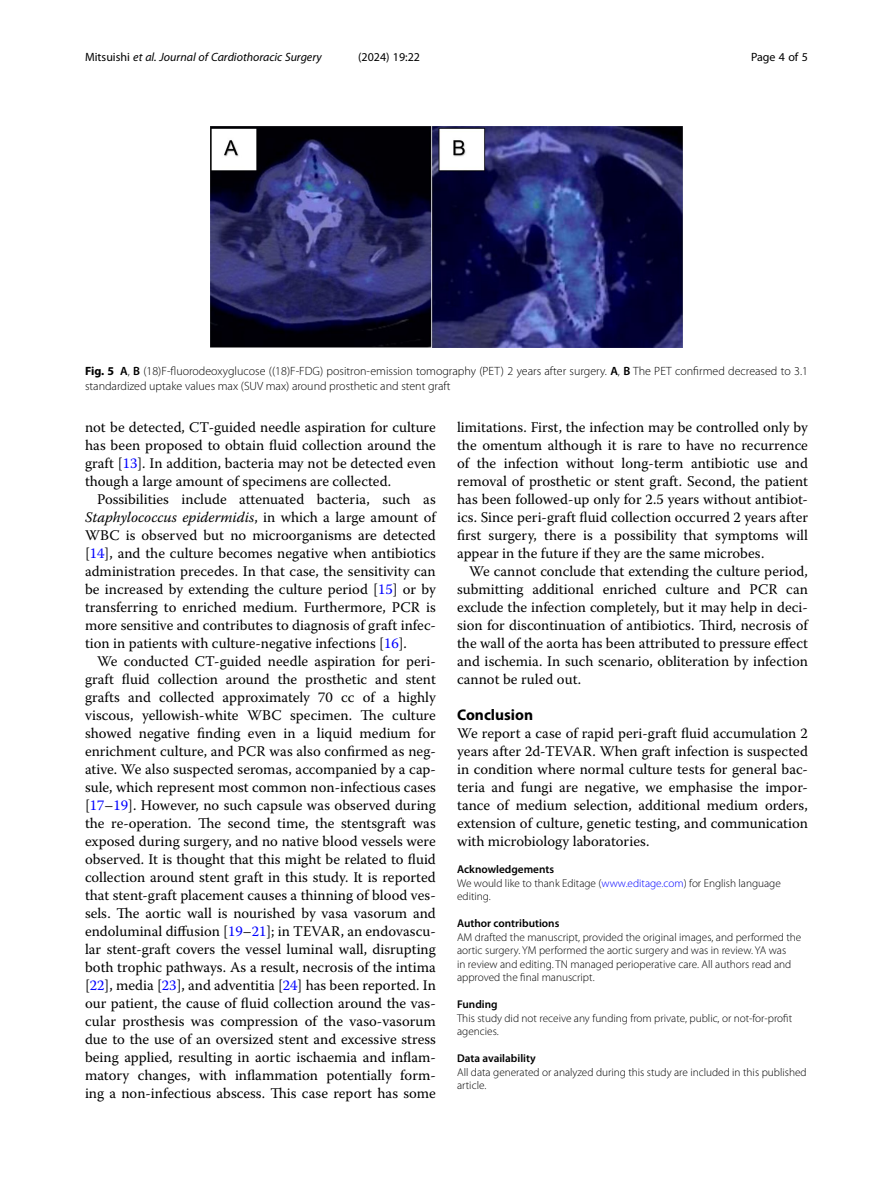
<style>
.page{position:relative;width:893px;height:1191px;background:#fff}
.page>*{position:absolute;margin:0;border:0;box-sizing:border-box;transform-origin:0 0}
.Head_1{font:700 15.45px "Myriad Pro";color:#000}
.Body_Text_Indent{font:14.7px/18px "Warnock Pro";color:#000;text-align:justify}
.Body_Text{font:14.7px/18px "Warnock Pro";color:#000;text-align:justify}
.Figure_Caption{font:300 12px/15px "Myriad Pro";color:#000}
.t1{font:italic 12px "Myriad Pro";color:#000}
.t2{font:12px "Myriad Pro";color:#000}
.Author_Contribution{font:300 11.25px/13.5px "Myriad Pro";color:#000}
.Funding{font:300 11.25px/13.5px "Myriad Pro";color:#000}
.Materials_Availabili{font:300 11.25px/13.5px "Myriad Pro";color:#000}
.Acknowledgements{font:300 11.25px/13.5px "Myriad Pro";color:#000}
.Endmatter_Heading{font:600 11.25px "Myriad Pro";color:#000}
.s1{font-style:normal}
.s2{font-weight:700}
.s3{font-weight:600}
.s4{color:#00f}
.s5{font-style:italic}
</style>
<div class="page">
<img style="left:210px;top:126px;width:472px;height:221px">
<p class="t1" style="left:85px;top:50px;width:238px"><span class="s1">Mitsuishi</span> et al. Journal of Cardiothoracic Surgery</p>
<p class="t2" style="left:358px;top:50px;width:63px">(2024) 19:22</p>
<p class="t2" style="left:751px;top:50px;width:58px">Page 4 of 5</p>
<p class="Figure_Caption" style="left:85px;top:363px;width:724px"><span class="s2">Fig. 5</span> <span class="s3">A</span>, <span class="s3">B</span> (18)F-fluorodeoxyglucose ((18)F-FDG) positron-emission tomography (PET) 2 years after surgery. <span class="s3">A</span>, <span class="s3">B</span> The PET confirmed decreased to 3.1 standardized uptake values max (SUV max) around prosthetic and stent graft</p>
<p class="Body_Text_Indent" style="left:85px;top:418px;width:352px">not be detected, CT-guided needle aspiration for culture has been proposed to obtain fluid collection around the graft [<span class="s4">13</span>]. In addition, bacteria may not be detected even though a large amount of specimens are collected.</p>
<p class="Body_Text_Indent" style="left:85px;top:490px;width:352px;text-indent:12px">Possibilities include attenuated bacteria, such as <span class="s5">Staphylococcus epidermidis</span>, in which a large amount of WBC is observed but no microorganisms are detected [<span class="s4">14</span>], and the culture becomes negative when antibiotics administration precedes. In that case, the sensitivity can be increased by extending the culture period [<span class="s4">15</span>] or by transferring to enriched medium. Furthermore, PCR is more sensitive and contributes to diagnosis of graft infec&shy;tion in patients with culture-negative infections [<span class="s4">16</span>].</p>
<p class="Body_Text_Indent" style="left:85px;top:652px;width:352px;text-indent:12px">We conducted CT-guided needle aspiration for peri&shy;graft fluid collection around the prosthetic and stent grafts and collected approximately 70 cc of a highly viscous, yellowish-white WBC specimen. The culture showed negative finding even in a liquid medium for enrichment culture, and PCR was also confirmed as neg&shy;ative. We also suspected seromas, accompanied by a cap&shy;sule, which represent most common non-infectious cases [<span class="s4">17</span>–<span class="s4">19</span>]. However, no such capsule was observed during the re-operation. The second time, the stentsgraft was exposed during surgery, and no native blood vessels were observed. It is thought that this might be related to fluid collection around stent graft in this study. It is reported that stent-graft placement causes a thinning of blood ves&shy;sels. The aortic wall is nourished by vasa vasorum and endoluminal diffusion [<span class="s4">19</span>–<span class="s4">21</span>]; in TEVAR, an endovascu&shy;lar stent-graft covers the vessel luminal wall, disrupting both trophic pathways. As a result, necrosis of the intima [<span class="s4">22</span>], media [<span class="s4">23</span>], and adventitia [<span class="s4">24</span>] has been reported. In our patient, the cause of fluid collection around the vas&shy;cular prosthesis was compression of the vaso-vasorum due to the use of an oversized stent and excessive stress being applied, resulting in aortic ischaemia and inflam&shy;matory changes, with inflammation potentially form&shy;ing a non-infectious abscess. This case report has some</p>
<p class="Body_Text_Indent" style="left:457px;top:418px;width:352px">limitations. First, the infection may be controlled only by the omentum although it is rare to have no recurrence of the infection without long-term antibiotic use and removal of prosthetic or stent graft. Second, the patient has been followed-up only for 2.5 years without antibiot&shy;ics. Since peri-graft fluid collection occurred 2 years after first surgery, there is a possibility that symptoms will appear in the future if they are the same microbes.</p>
<p class="Body_Text_Indent" style="left:457px;top:562px;width:352px;text-indent:12px">We cannot conclude that extending the culture period, submitting additional enriched culture and PCR can exclude the infection completely, but it may help in deci&shy;sion for discontinuation of antibiotics. Third, necrosis of the wall of the aorta has been attributed to pressure effect and ischemia. In such scenario, obliteration by infection cannot be ruled out.</p>
<p class="Head_1" style="left:457px;top:705px;width:77px">Conclusion</p>
<p class="Body_Text" style="left:457px;top:724px;width:352px">We report a case of rapid peri-graft fluid accumulation 2 years after 2d-TEVAR. When graft infection is suspected in condition where normal culture tests for general bac&shy;teria and fungi are negative, we emphasise the impor&shy;tance of medium selection, additional medium orders, extension of culture, genetic testing, and communication with microbiology laboratories.</p>
<p class="Endmatter_Heading" style="left:457px;top:862px;width:98px">Acknowledgements</p>
<p class="Acknowledgements" style="left:457px;top:876px;width:325px">We would like to thank Editage (<span class="s4">www.editage.com</span>) for English language editing.</p>
<p class="Endmatter_Heading" style="left:457px;top:916px;width:104px">Author contributions</p>
<p class="Author_Contribution" style="left:457px;top:930px;width:346px">AM drafted the manuscript, provided the original images, and performed the aortic surgery. YM performed the aortic surgery and was in review. YA was<br>in review and editing. TN managed perioperative care. All authors read and approved the final manuscript.</p>
<p class="Endmatter_Heading" style="left:457px;top:997px;width:42px">Funding</p>
<p class="Funding" style="left:457px;top:1011px;width:337px">This study did not receive any funding from private, public, or not-for-profit agencies.</p>
<p class="Endmatter_Heading" style="left:457px;top:1051px;width:80px">Data availability</p>
<p class="Materials_Availabili" style="left:457px;top:1065px;width:351px">All data generated or analyzed during this study are included in this published article.</p>
</div>
